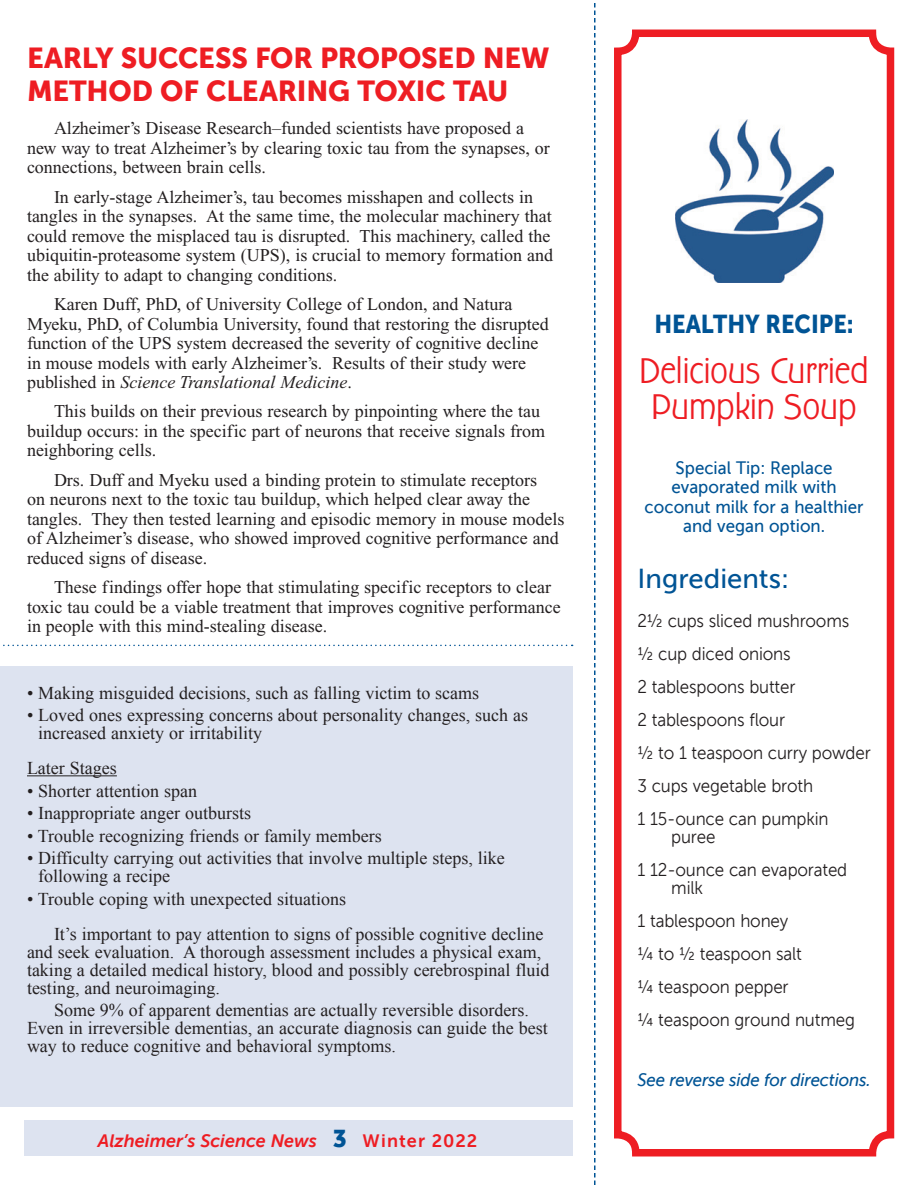
<style>
.page{position:relative;width:918px;height:1188px;background:#fff}
.page>*{position:absolute;margin:0;border:0;box-sizing:border-box;transform-origin:0 0}
.t1{font:39px/36px "Hardwood LP";color:#ee1d23;text-align:center}
.t2{font:28.5px/33px "Museo Sans 900";letter-spacing:-.01em;color:#ee1d23}
.t3{font:27.45px "Museo Sans 500";color:#005495}
.t4{font:25.5px "Museo Sans 900";color:#005495;scale:.9 1}
.t5{font:18.3px/33px "Museo Sans 300";letter-spacing:-.01em;color:#231f20;scale:.93 1}
.t6{font:18px/19.5px "Times New Roman PS Std";color:#231f20}
.t7{font:18px/18px "Times New Roman";color:#231f20}
.t8{font:18px/19.5px "Museo Sans 500";color:#005495;text-align:center;scale:.94 1}
.t9{font:italic 18px "Museo Sans 700";color:#ee1d23}
.t10{font:italic 18px "Museo Sans 500";letter-spacing:-.01em;color:#005495;scale:.94 1}
.s1{font-style:italic}
.s2{font-family:"Museo Sans 900";font-style:normal;font-size:24px;color:#005495}
.s3{font-style:normal}
</style>
<div class="page">
<div style="left:0;top:666px;width:572px;height:441px;background:#dde3f0"></div>
<svg style="left:594px;top:3px;width:2px;height:1182px"></svg>
<svg style="left:3px;top:645px;width:570px;height:1px"></svg>
<div style="left:24px;top:1120px;width:548px;height:36px;background:#dde3f0"></div>
<div style="left:614px;top:30px;width:280px;height:1127px;border:8px solid #ee1d23;border-radius:18px"></div>
<hr style="left:27px;top:775px;width:90px;height:1px;background:#231f20">
<img style="left:676px;top:120px;width:158px;height:162px">
<h2 class="t2" style="left:27px;top:41px;width:524px">EARLY SUCCESS FOR PROPOSED NEW<br>METHOD OF CLEARING TOXIC TAU</h2>
<p class="t6" style="left:27px;top:118px;width:524px;text-indent:27px">Alzheimer’s Disease Research–funded scientists have proposed a new way to treat Alzheimer’s by clearing toxic tau from the synapses, or connections, between brain cells.</p>
<p class="t6" style="left:27px;top:187px;width:528px;text-indent:27px">In early-stage Alzheimer’s, tau becomes misshapen and collects in tangles in the synapses. At the same time, the molecular machinery that could remove the misplaced tau is disrupted. This machinery, called the ubiquitin-proteasome system (UPS), is crucial to memory formation and the ability to adapt to changing conditions.</p>
<p class="t6" style="left:27px;top:294px;width:523px;text-indent:27px">Karen Duff, PhD, of University College of London, and Natura Myeku, PhD, of Columbia University, found that restoring the disrupted function of the UPS system decreased the severity of cognitive decline in mouse models with early Alzheimer’s. Results of their study were published in <span class="s1">Science Translational Medicine</span>.</p>
<p class="t6" style="left:27px;top:402px;width:520px;text-indent:27px">This builds on their previous research by pinpointing where the tau buildup occurs: in the specific part of neurons that receive signals from neighboring cells.</p>
<p class="t6" style="left:27px;top:470px;width:539px;text-indent:27px">Drs. Duff and Myeku used a binding protein to stimulate receptors<br>on neurons next to the toxic tau buildup, which helped clear away the tangles. They then tested learning and episodic memory in mouse models of Alzheimer’s disease, who showed improved cognitive performance and reduced signs of disease.</p>
<p class="t6" style="left:27px;top:578px;width:535px;text-indent:27px">These findings offer hope that stimulating specific receptors to clear toxic tau could be a viable treatment that improves cognitive performance in people with this mind-stealing disease.</p>
<p class="t7" style="left:27px;top:683px;width:454px">• Making misguided decisions, such as falling victim to scams</p>
<p class="t7" style="left:38px;top:706px;width:491px;text-indent:-11px">• Loved ones expressing concerns about personality changes, such as increased anxiety or irritability</p>
<p class="t7" style="left:27px;top:759px;width:91px">Later Stages</p>
<p class="t7" style="left:27px;top:781px;width:172px">• Shorter attention span</p>
<p class="t7" style="left:27px;top:804px;width:226px">• Inappropriate anger outbursts</p>
<p class="t7" style="left:27px;top:826px;width:356px">• Trouble recognizing friends or family members</p>
<p class="t7" style="left:38px;top:849px;width:468px;text-indent:-11px">• Difficulty carrying out activities that involve multiple steps, like following a recipe</p>
<p class="t7" style="left:27px;top:890px;width:321px">• Trouble coping with unexpected situations</p>
<p class="t7" style="left:27px;top:924px;width:524px;text-indent:27px">It’s important to pay attention to signs of possible cognitive decline and seek evaluation. A thorough assessment includes a physical exam, taking a detailed medical history, blood and possibly cerebrospinal fluid testing, and neuroimaging.</p>
<p class="t7" style="left:27px;top:1001px;width:522px;text-indent:27px">Some 9% of apparent dementias are actually reversible disorders.<br>Even in irreversible dementias, an accurate diagnosis can guide the best way to reduce cognitive and behavioral symptoms.</p>
<p class="t9" style="left:98px;top:1130px;width:381px">Alzheimer’s Science News <span class="s2">3</span> <span class="s3">Winter 2022</span></p>
<h2 class="t4" style="left:655px;top:310px;width:223px">HEALTHY RECIPE:</h2>
<h3 class="t1" style="left:639px;top:353px;width:231px">Delicious Curried<br>Pumpkin Soup</h3>
<p class="t8" style="left:645px;top:458px;width:234px">Special Tip: Replace evaporated milk with coconut milk for a healthier and vegan option.</p>
<h3 class="t3" style="left:638px;top:563px;width:153px">Ingredients:</h3>
<p class="t5" style="left:638px;top:605px;width:252px">2½ cups sliced mushrooms<br>½ cup diced onions<br>2 tablespoons butter<br>2 tablespoons flour<br>½ to 1 teaspoon curry powder<br>3 cups vegetable broth<br>1 15-ounce can pumpkin</p>
<p class="t5" style="left:638px;top:820px;width:227px;text-indent:34px">puree<br>1 12-ounce can evaporated</p>
<p class="t5" style="left:638px;top:871px;width:235px;text-indent:34px">milk<br>1 tablespoon honey<br>¼ to ½ teaspoon salt<br>¼ teaspoon pepper<br>¼ teaspoon ground nutmeg</p>
<p class="t10" style="left:638px;top:1070px;width:250px">See reverse side for directions.</p>
</div>
